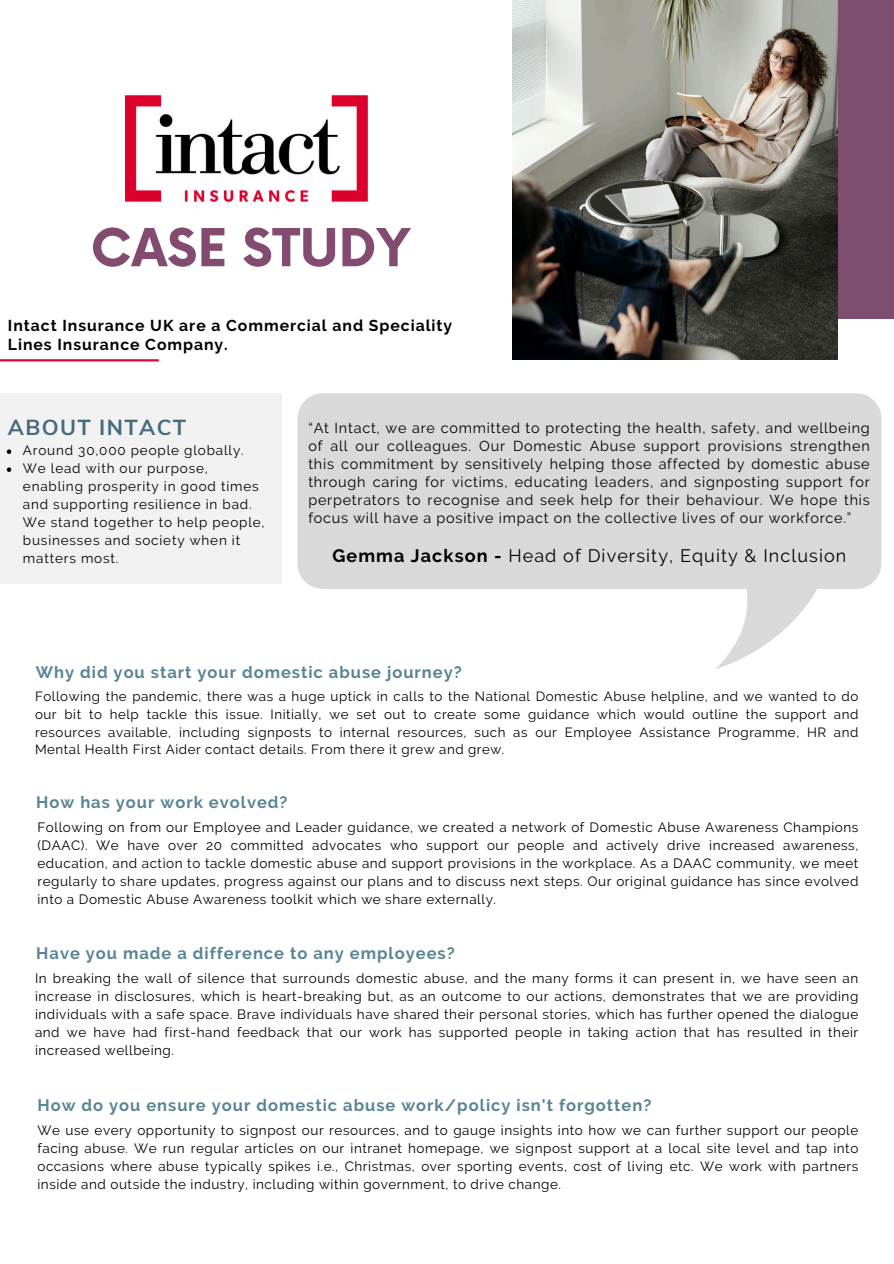
<style>
.page{position:relative;width:894px;height:1264px;background:#fff}
.page>*{position:absolute;margin:0;border:0;box-sizing:border-box;transform-origin:0 0}
.t1{font:700 51px "Now";color:#844b70}
.t2{font:700 21.75px "Nunito Sans";letter-spacing:.065em;color:#456a7d}
.t3{font:18px "Raleway";letter-spacing:.06em;color:#000}
.t4{font:700 16.5px "Raleway";letter-spacing:.06em;color:#598493}
.t5{font:700 15.75px/19.2px "Raleway";letter-spacing:.06em;color:#000}
.t6{font:14.4px/18px "Raleway";letter-spacing:.055em;color:#000;text-align:justify}
.t7{font:13.5px/18px "Raleway";letter-spacing:.06em;color:#000;text-align:justify}
.t8{font:13.35px/17.9px "Raleway";letter-spacing:.04em;color:#000;text-align:justify}
.s1{font-weight:700}
</style>
<div class="page">
<div style="left:544px;top:0;width:349px;height:318px;background:#7d4e70"></div>
<div style="left:0;top:393px;width:282px;height:191px;background:#f1f1f1"></div>
<hr style="left:0;top:359px;width:159px;height:2px;background:#dc0a33">
<svg style="left:297px;top:393px;width:584px;height:276px;fill:#d9d9d9"></svg>
<img style="left:512px;top:0;width:325px;height:359px">
<img style="left:124px;top:95px;width:244px;height:107px">
<svg style="left:7px;top:449px;width:4px;height:5px"></svg>
<svg style="left:7px;top:467px;width:4px;height:5px"></svg>
<h1 class="t1" style="left:91px;top:220px;width:321px">CASE STUDY</h1>
<p class="t5" style="left:8px;top:316px;width:446px">Intact Insurance UK are a Commercial and Speciality<br>Lines Insurance Company.</p>
<h2 class="t2" style="left:8px;top:413px;width:180px">ABOUT INTACT</h2>
<p class="t7" style="left:23px;top:441px;width:243px;text-align:left">Around 30,000 people globally.<br>We lead with our purpose, enabling prosperity in good times and supporting resilience in bad.<br>We stand together to help people, businesses and society when it matters most.</p>
<p class="t6" style="left:308px;top:419px;width:562px">“At Intact, we are committed to protecting the health, safety, and wellbeing of all our colleagues. Our Domestic Abuse support provisions strengthen this commitment by sensitively helping those affected by domestic abuse through caring for victims, educating leaders, and signposting support for perpetrators to recognise and seek help for their behaviour. We hope this focus will have a positive impact on the collective lives of our workforce.”</p>
<h3 class="t3" style="left:332px;top:545px;width:515px"><span class="s1">Gemma Jackson -</span> Head of Diversity, Equity &amp; Inclusion</h3>
<p class="t4" style="left:36px;top:662px;width:427px">Why did you start your domestic abuse journey?</p>
<p class="t8" style="left:35px;top:687px;width:824px">Following the pandemic, there was a huge uptick in calls to the National Domestic Abuse helpline, and we wanted to do our bit to help tackle this issue. Initially, we set out to create some guidance which would outline the support and resources available, including signposts to internal resources, such as our Employee Assistance Programme, HR and Mental Health First Aider contact details. From there it grew and grew.</p>
<p class="t4" style="left:36px;top:792px;width:253px">How has your work evolved?</p>
<p class="t7" style="left:37px;top:818px;width:822px">Following on from our Employee and Leader guidance, we created a network of Domestic Abuse Awareness Champions (DAAC). We have over 20 committed advocates who support our people and actively drive increased awareness, education, and action to tackle domestic abuse and support provisions in the workplace. As a DAAC community, we meet regularly to share updates, progress against our plans and to discuss next steps. Our original guidance has since evolved into a Domestic Abuse Awareness toolkit which we share externally.</p>
<p class="t4" style="left:36px;top:943px;width:420px">Have you made a difference to any employees?</p>
<p class="t7" style="left:35px;top:969px;width:824px">In breaking the wall of silence that surrounds domestic abuse, and the many forms it can present in, we have seen an increase in disclosures, which is heart-breaking but, as an outcome to our actions, demonstrates that we are providing individuals with a safe space. Brave individuals have shared their personal stories, which has further opened the dialogue and we have had first-hand feedback that our work has supported people in taking action that has resulted in their increased wellbeing.</p>
<p class="t4" style="left:37px;top:1095px;width:615px">How do you ensure your domestic abuse work/policy isn't forgotten?</p>
<p class="t7" style="left:37px;top:1120px;width:822px">We use every opportunity to signpost our resources, and to gauge insights into how we can further support our people facing abuse. We run regular articles on our intranet homepage, we signpost support at a local site level and tap into occasions where abuse typically spikes i.e., Christmas, over sporting events, cost of living etc. We work with partners inside and outside the industry, including within government, to drive change.</p>
</div>
